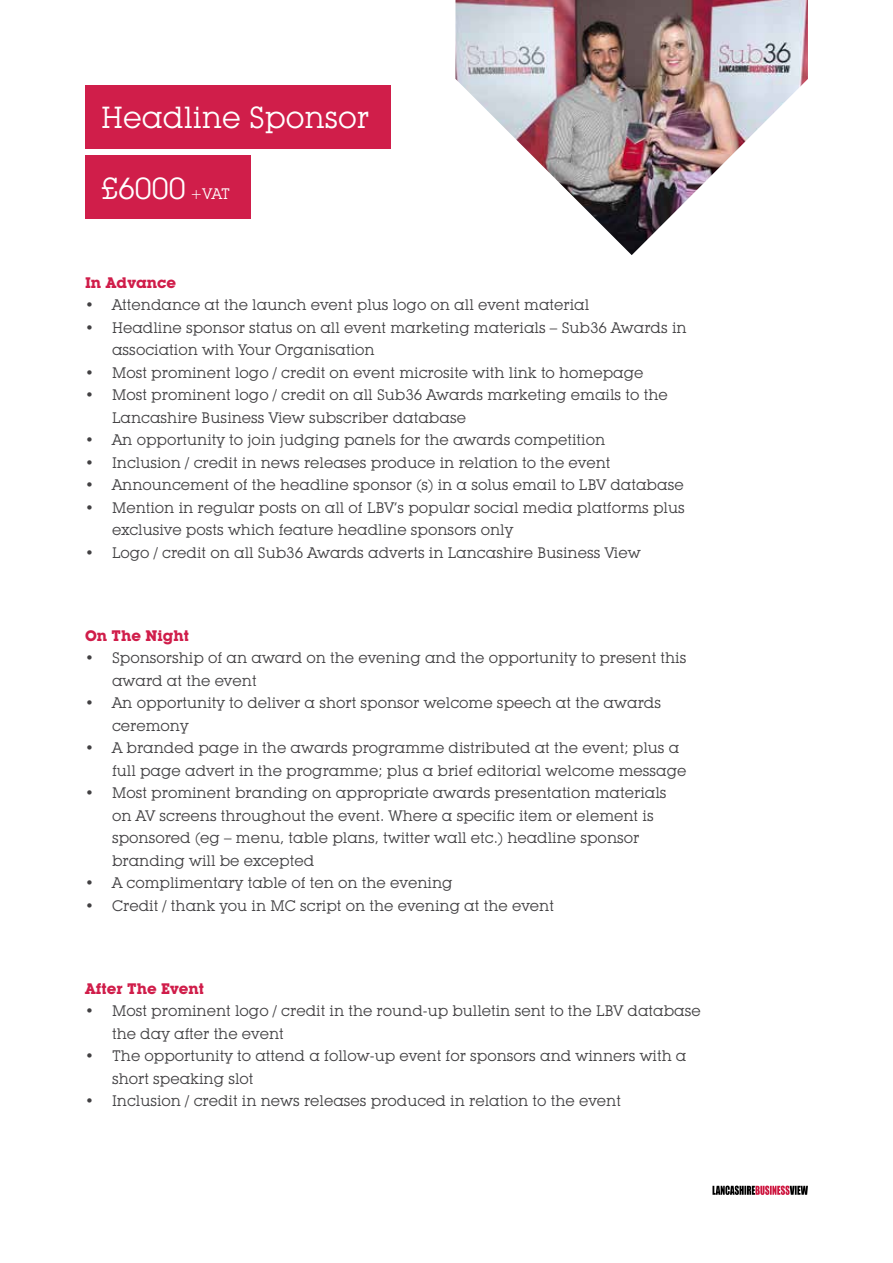
<style>
.page{position:relative;width:893px;height:1263px;background:#fff}
.page>*{position:absolute;margin:0;border:0;box-sizing:border-box;transform-origin:0 0}
.t1{font:30px "Lubalin Graph IT Cby BT";color:#fff}
.t2{font:15px/22.5px "Lubalin Graph IT Cby BT";color:#414042}
.t3{font:700 15px "Lubalin Graph IT Cby BT";color:#d01d4a}
.s1{font-size:15px}
</style>
<div class="page">
<div style="left:85px;top:85px;width:305px;height:64px;background:#d01e4a"></div>
<div style="left:85px;top:155px;width:166px;height:64px;background:#d01e4a"></div>
<img style="left:455px;top:0;width:353px;height:255px">
<svg style="left:712px;top:1185px;width:96px;height:10px"></svg>
<h1 class="t1" style="left:101px;top:99px;width:270px">Headline Sponsor</h1>
<h1 class="t1" style="left:101px;top:170px;width:131px">£6000 <span class="s1">+VAT</span></h1>
<p class="t3" style="left:85px;top:273px;width:93px">In Advance</p>
<p class="t2" style="left:85px;top:294px;width:506px">• Attendance at the launch event plus logo on all event material</p>
<p class="t2" style="left:112px;top:316px;width:576px;text-indent:-27px">• Headline sponsor status on all event marketing materials – Sub36 Awards in association with Your Organisation</p>
<p class="t2" style="left:85px;top:361px;width:560px">• Most prominent logo / credit on event microsite with link to homepage</p>
<p class="t2" style="left:112px;top:384px;width:557px;text-indent:-27px">• Most prominent logo / credit on all Sub36 Awards marketing emails to the<br>Lancashire Business View subscriber database</p>
<p class="t2" style="left:85px;top:429px;width:522px">• An opportunity to join judging panels for the awards competition</p>
<p class="t2" style="left:85px;top:451px;width:527px">• Inclusion / credit in news releases produce in relation to the event</p>
<p class="t2" style="left:85px;top:474px;width:600px">• Announcement of the headline sponsor (s) in a solus email to LBV database</p>
<p class="t2" style="left:112px;top:496px;width:574px;text-indent:-27px">• Mention in regular posts on all of LBV’s popular social media platforms plus exclusive posts which feature headline sponsors only</p>
<p class="t2" style="left:85px;top:541px;width:557px">• Logo / credit on all Sub36 Awards adverts in Lancashire Business View</p>
<p class="t3" style="left:85px;top:626px;width:106px">On The Night</p>
<p class="t2" style="left:112px;top:647px;width:576px;text-indent:-27px">• Sponsorship of an award on the evening and the opportunity to present this award at the event</p>
<p class="t2" style="left:112px;top:692px;width:550px;text-indent:-27px">• An opportunity to deliver a short sponsor welcome speech at the awards ceremony</p>
<p class="t2" style="left:112px;top:737px;width:576px;text-indent:-27px">• A branded page in the awards programme distributed at the event; plus a full page advert in the programme; plus a brief editorial welcome message</p>
<p class="t2" style="left:112px;top:782px;width:556px;text-indent:-27px">• Most prominent branding on appropriate awards presentation materials on AV screens throughout the event. Where a specific item or element is sponsored (eg – menu, table plans, twitter wall etc.) headline sponsor branding will be excepted</p>
<p class="t2" style="left:85px;top:872px;width:369px">• A complimentary table of ten on the evening</p>
<p class="t2" style="left:85px;top:894px;width:470px">• Credit / thank you in MC script on the evening at the event</p>
<p class="t3" style="left:85px;top:979px;width:121px">After The Event</p>
<p class="t2" style="left:112px;top:999px;width:590px;text-indent:-27px">• Most prominent logo / credit in the round-up bulletin sent to the LBV database the day after the event</p>
<p class="t2" style="left:112px;top:1044px;width:576px;text-indent:-27px">• The opportunity to attend a follow-up event for sponsors and winners with a short speaking slot</p>
<p class="t2" style="left:85px;top:1089px;width:537px">• Inclusion / credit in news releases produced in relation to the event</p>
</div>
